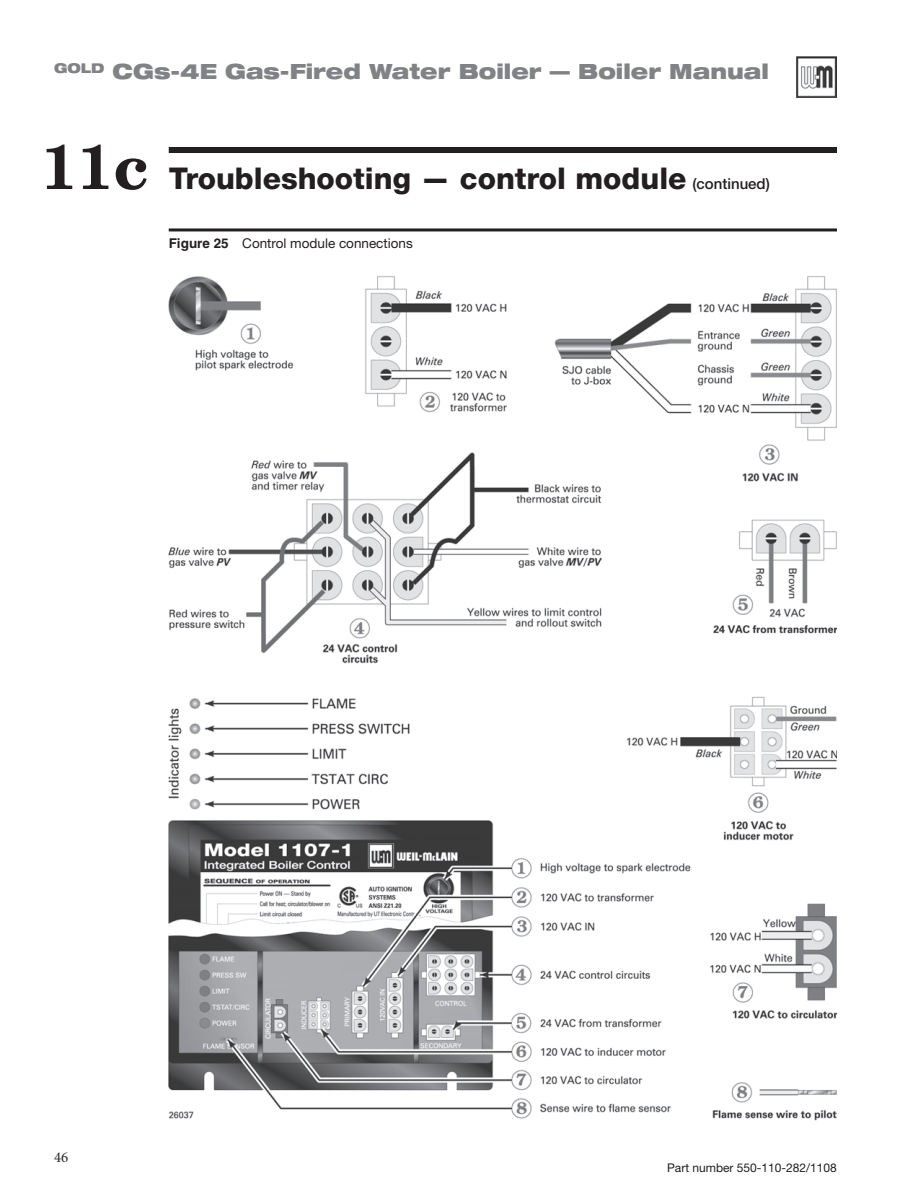
<style>
.page{position:relative;width:918px;height:1188px;background:#fff}
.page>*{position:absolute;margin:0;border:0;box-sizing:border-box;transform-origin:0 0}
.t1{font:800 30px "Helvetica Neue";color:#231f20}
.t2{font:900 expanded 21px "Helvetica Neue";color:#808285;scale:.96 1}
.t3{font:15px "Minion";color:#231f20}
.t4{font:13.5px "Helvetica Neue";color:#231f20}
.t5{font:12px "Helvetica Neue";color:#231f20}
.s1{font-family:"New Century Schlbk";font-weight:700;font-size:63px}
.s2{font-weight:500;font-size:15px}
.s3{font-family:"Helvetica";font-weight:700}
</style>
<div class="page">
<img style="left:796px;top:57px;width:41px;height:40px">
<div style="left:169px;top:147px;width:668px;height:6px;background:#231f20"></div>
<hr style="left:169px;top:228px;width:668px;height:3px;background:#231f20">
<img style="left:169px;top:276px;width:668px;height:844px">
<p class="t2" style="left:54px;top:57px;width:746px"><sup>GOLD</sup> CGs-4E Gas-Fired Water Boiler — Boiler Manual</p>
<h1 class="t1" style="left:41px;top:160px;width:730px"><span class="s1">11c</span> Troubleshooting — control module <span class="s2">(continued)</span></h1>
<p class="t4" style="left:169px;top:235px;width:246px"><span class="s3">Figure 25</span> Control module connections</p>
<p class="t3" style="left:54px;top:1150px;width:16px">46</p>
<p class="t5" style="left:667px;top:1160px;width:171px">Part number 550-110-282/1108</p>
</div>
